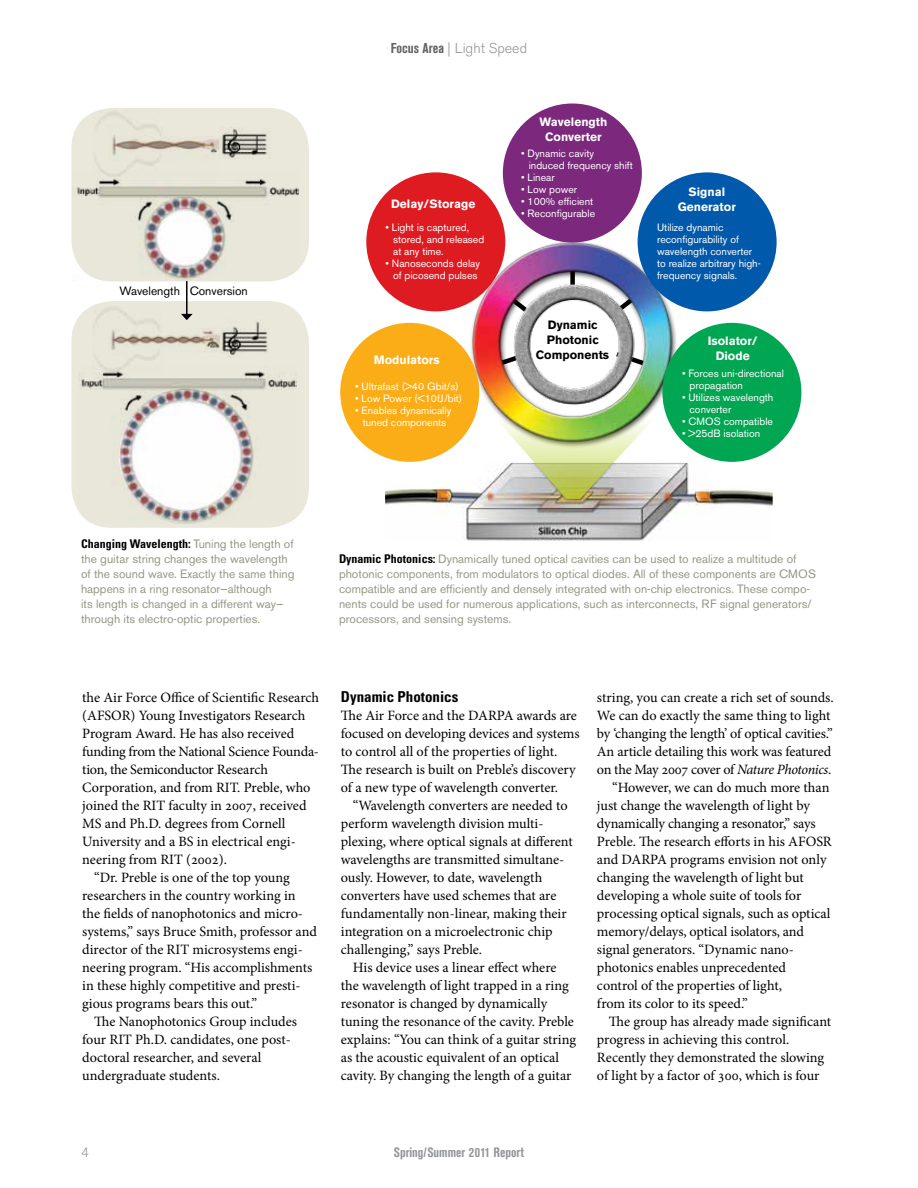
<style>
.page{position:relative;width:918px;height:1188px;background:#fff}
.page>*{position:absolute;margin:0;border:0;box-sizing:border-box;transform-origin:0 0}
.t1{font:700 condensed 15px "Univers LT Std";color:#000}
.t2{font:14.25px/18px "Minion Pro";letter-spacing:-.005em;color:#000}
.t3{font:14.25px "Minion Pro";letter-spacing:-.025em;color:#000}
.t4{font:300 14.25px "Akzidenz Grotesk BE";color:#939598}
.t5{font:700 condensed 13.5px "Akzidenz Grotesk BE";color:#939598}
.t6{font:300 13.5px "Akzidenz Grotesk BE";color:#939598}
.t7{font:12px/15px "Akzidenz Grotesk BE";color:#969684}
.t8{font:700 12px/15px "Akzidenz Grotesk BE";color:#fff;text-align:center}
.t9{font:700 condensed 12px "Univers LT Std";color:#000}
.t10{font:700 12px/15px "Akzidenz Grotesk BE";color:#000;text-align:center}
.t11{font:12px "Akzidenz Grotesk BE";color:#000}
.t12{font:10.5px/12px "Akzidenz Grotesk BE";color:#fff}
.s1{font-weight:700;font-stretch:condensed;color:#636466}
.s2{font-family:"Akzidenz Grotesk BE";font-weight:400;font-stretch:normal;color:#969684}
.s3{font-family:"Univers LT Std";font-weight:700;font-stretch:condensed;color:#000}
.s4{font-style:italic}
</style>
<div class="page">
<img style="left:385px;top:488px;width:388px;height:53px">
<img style="left:447px;top:451px;width:259px;height:48px">
<img style="left:445px;top:222px;width:247px;height:247px">
<div style="left:340px;top:323px;width:139px;height:139px;background:#fbad18;border-radius:50%"></div>
<div style="left:366px;top:172px;width:139px;height:139px;background:#df1b22;border-radius:50%"></div>
<div style="left:503px;top:104px;width:139px;height:139px;background:#7c287c;border-radius:50%"></div>
<div style="left:662px;top:323px;width:139px;height:139px;background:#00a651;border-radius:50%"></div>
<div style="left:638px;top:172px;width:139px;height:139px;background:#0059aa;border-radius:50%"></div>
<div style="left:71px;top:108px;width:238px;height:173px;background:#e9e8da;border-radius:41px"></div>
<img style="left:72px;top:178px;width:226px;height:102px">
<img style="left:92px;top:109px;width:127px;height:68px">
<img style="left:219px;top:129px;width:48px;height:30px">
<div style="left:71px;top:301px;width:238px;height:227px;background:#e9e8da;border-radius:41px"></div>
<img style="left:79px;top:370px;width:217px;height:154px">
<img style="left:92px;top:304px;width:128px;height:70px">
<img style="left:222px;top:321px;width:46px;height:35px">
<hr style="left:186px;top:281px;width:2px;height:34px;background:#000">
<svg style="left:181px;top:314px;width:12px;height:6px"></svg>
<p class="t11" style="left:120px;top:284px;width:130px">Wavelength Conversion</p>
<p class="t4" style="left:391px;top:41px;width:138px"><span class="s1">Focus Area</span> | Light Speed</p>
<p class="t8" style="left:539px;top:115px;width:69px">Wavelength<br>Converter</p>
<p class="t8" style="left:391px;top:196px;width:86px">Delay/Storage</p>
<p class="t12" style="left:393px;top:221px;width:93px;text-indent:-7px">• Light is captured, stored, and released at any time.</p>
<p class="t12" style="left:386px;top:257px;width:96px;text-align:center">• Nanoseconds delay of picosend pulses</p>
<p class="t8" style="left:374px;top:352px;width:68px">Modulators</p>
<p class="t12" style="left:355px;top:380px;width:105px">• Ultrafast (&gt;40 Gbit/s)</p>
<p class="t12" style="left:355px;top:392px;width:108px">• Low Power (&lt;10fJ/bit)</p>
<p class="t12" style="left:355px;top:404px;width:98px;text-align:center">• Enables dynamically tuned components</p>
<p class="t12" style="left:529px;top:148px;width:106px;text-indent:-7px">• Dynamic cavity<br>induced frequency shift</p>
<p class="t12" style="left:521px;top:172px;width:35px">• Linear</p>
<p class="t12" style="left:521px;top:184px;width:58px">• Low power</p>
<p class="t12" style="left:521px;top:196px;width:73px">• 100% efficient</p>
<p class="t12" style="left:521px;top:208px;width:75px">• Reconfigurable</p>
<p class="t10" style="left:536px;top:317px;width:75px">Dynamic<br>Photonic<br>Components</p>
<p class="t8" style="left:678px;top:185px;width:59px">Signal<br>Generator</p>
<p class="t12" style="left:657px;top:221px;width:105px">Utilize dynamic reconfigurability of wavelength converter to realize arbitrary high&shy;frequency signals.</p>
<p class="t8" style="left:708px;top:334px;width:52px">Isolator/<br>Diode</p>
<p class="t12" style="left:690px;top:367px;width:96px;text-indent:-7px">• Forces uni-directional propagation</p>
<p class="t12" style="left:690px;top:391px;width:85px;text-indent:-7px">• Utilizes wavelength converter</p>
<p class="t12" style="left:682px;top:416px;width:92px">• CMOS compatible</p>
<p class="t12" style="left:682px;top:428px;width:80px">• &gt;25dB isolation</p>
<p class="t9" style="left:81px;top:536px;width:214px">Changing Wavelength: <span class="s2">Tuning the length of</span></p>
<p class="t7" style="left:81px;top:551px;width:215px">the guitar string changes the wavelength of the sound wave. Exactly the same thing happens in a ring resonator—although<br>its length is changed in a different way— through its electro-optic properties.</p>
<p class="t7" style="left:339px;top:551px;width:479px"><span class="s3">Dynamic Photonics:</span> Dynamically tuned optical cavities can be used to realize a multitude of photonic components, from modulators to optical diodes. All of these components are CMOS compatible and are efficiently and densely integrated with on-chip electronics. These compo&shy;nents could be used for numerous applications, such as interconnects, RF signal generators/ processors, and sensing systems.</p>
<p class="t2" style="left:82px;top:689px;width:238px">the Air Force Office of Scientific Research</p>
<p class="t2" style="left:82px;top:707px;width:225px">(AFSOR) Young Investigators Research</p>
<p class="t2" style="left:82px;top:725px;width:214px">Program Award. He has also received</p>
<p class="t2" style="left:82px;top:743px;width:238px">funding from the National Science Founda-</p>
<p class="t2" style="left:82px;top:761px;width:187px">tion, the Semiconductor Research</p>
<p class="t2" style="left:82px;top:779px;width:230px">Corporation, and from RIT. Preble, who</p>
<p class="t2" style="left:82px;top:797px;width:226px">joined the RIT faculty in 2007, received</p>
<p class="t2" style="left:82px;top:815px;width:205px">MS and Ph.D. degrees from Cornell</p>
<p class="t2" style="left:82px;top:833px;width:215px">University and a BS in electrical engi-</p>
<p class="t2" style="left:82px;top:850px;width:146px">neering from RIT (2002).</p>
<p class="t2" style="left:94px;top:868px;width:197px">“Dr. Preble is one of the top young</p>
<p class="t2" style="left:82px;top:886px;width:215px">researchers in the country working in</p>
<p class="t2" style="left:82px;top:904px;width:221px">the fields of nanophotonics and micro-</p>
<p class="t2" style="left:82px;top:922px;width:236px">systems,” says Bruce Smith, professor and</p>
<p class="t2" style="left:82px;top:940px;width:222px">director of the RIT microsystems engi-</p>
<p class="t2" style="left:82px;top:958px;width:232px">neering program. “His accomplishments</p>
<p class="t2" style="left:82px;top:976px;width:220px">in these highly competitive and presti-</p>
<p class="t2" style="left:82px;top:994px;width:176px">gious programs bears this out.”</p>
<p class="t2" style="left:94px;top:1012px;width:204px">The Nanophotonics Group includes</p>
<p class="t2" style="left:82px;top:1030px;width:210px">four RIT Ph.D. candidates, one post-</p>
<p class="t2" style="left:82px;top:1048px;width:181px">doctoral researcher, and several</p>
<p class="t2" style="left:82px;top:1066px;width:139px">undergraduate students.</p>
<p class="t1" style="left:341px;top:687px;width:119px">Dynamic Photonics</p>
<p class="t2" style="left:341px;top:707px;width:240px">The Air Force and the DARPA awards are focused on developing devices and systems to control all of the properties of light.<br>The research is built on Preble’s discovery of a new type of wavelength converter.</p>
<p class="t2" style="left:341px;top:797px;width:233px;text-indent:12px">“Wavelength converters are needed to perform wavelength division multi&shy;plexing, where optical signals at different wavelengths are transmitted simultane&shy;ously. However, to date, wavelength converters have used schemes that are fundamentally non-linear, making their integration on a microelectronic chip challenging,” says Preble.</p>
<p class="t2" style="left:341px;top:958px;width:237px;text-indent:12px">His device uses a linear effect where the wavelength of light trapped in a ring resonator is changed by dynamically tuning the resonance of the cavity. Preble explains: “You can think of a guitar string as the acoustic equivalent of an optical cavity. By changing the length of a guitar</p>
<p class="t2" style="left:597px;top:688px;width:238px">string, you can create a rich set of sounds.</p>
<p class="t2" style="left:597px;top:706px;width:235px">We can do exactly the same thing to light</p>
<p class="t2" style="left:597px;top:724px;width:237px">by ‘changing the length’ of optical cavities.”</p>
<p class="t2" style="left:597px;top:742px;width:236px">An article detailing this work was featured</p>
<p class="t3" style="left:597px;top:760px;width:236px">on the May 2007 cover of <span class="s4">Nature Photonics</span>.</p>
<p class="t2" style="left:612px;top:778px;width:219px">“However, we can do much more than</p>
<p class="t2" style="left:597px;top:796px;width:214px">just change the wavelength of light by</p>
<p class="t2" style="left:597px;top:814px;width:220px">dynamically changing a resonator,” says</p>
<p class="t2" style="left:597px;top:832px;width:236px">Preble. The research efforts in his AFOSR</p>
<p class="t2" style="left:597px;top:850px;width:231px">and DARPA programs envision not only</p>
<p class="t2" style="left:597px;top:868px;width:208px">changing the wavelength of light but</p>
<p class="t2" style="left:597px;top:886px;width:206px">developing a whole suite of tools for</p>
<p class="t2" style="left:597px;top:904px;width:235px">processing optical signals, such as optical</p>
<p class="t2" style="left:597px;top:922px;width:209px">memory/delays, optical isolators, and</p>
<p class="t2" style="left:597px;top:940px;width:197px">signal generators. “Dynamic nano-</p>
<p class="t2" style="left:597px;top:958px;width:191px">photonics enables unprecedented</p>
<p class="t2" style="left:597px;top:976px;width:187px">control of the properties of light,</p>
<p class="t2" style="left:597px;top:994px;width:153px">from its color to its speed.”</p>
<p class="t2" style="left:609px;top:1012px;width:224px">The group has already made significant</p>
<p class="t2" style="left:597px;top:1030px;width:194px">progress in achieving this control.</p>
<p class="t2" style="left:597px;top:1048px;width:229px">Recently they demonstrated the slowing</p>
<p class="t2" style="left:597px;top:1066px;width:224px">of light by a factor of 300, which is four</p>
<p class="t6" style="left:81px;top:1145px;width:9px">4</p>
<p class="t5" style="left:394px;top:1145px;width:132px">Spring/Summer 2011 Report</p>
</div>
